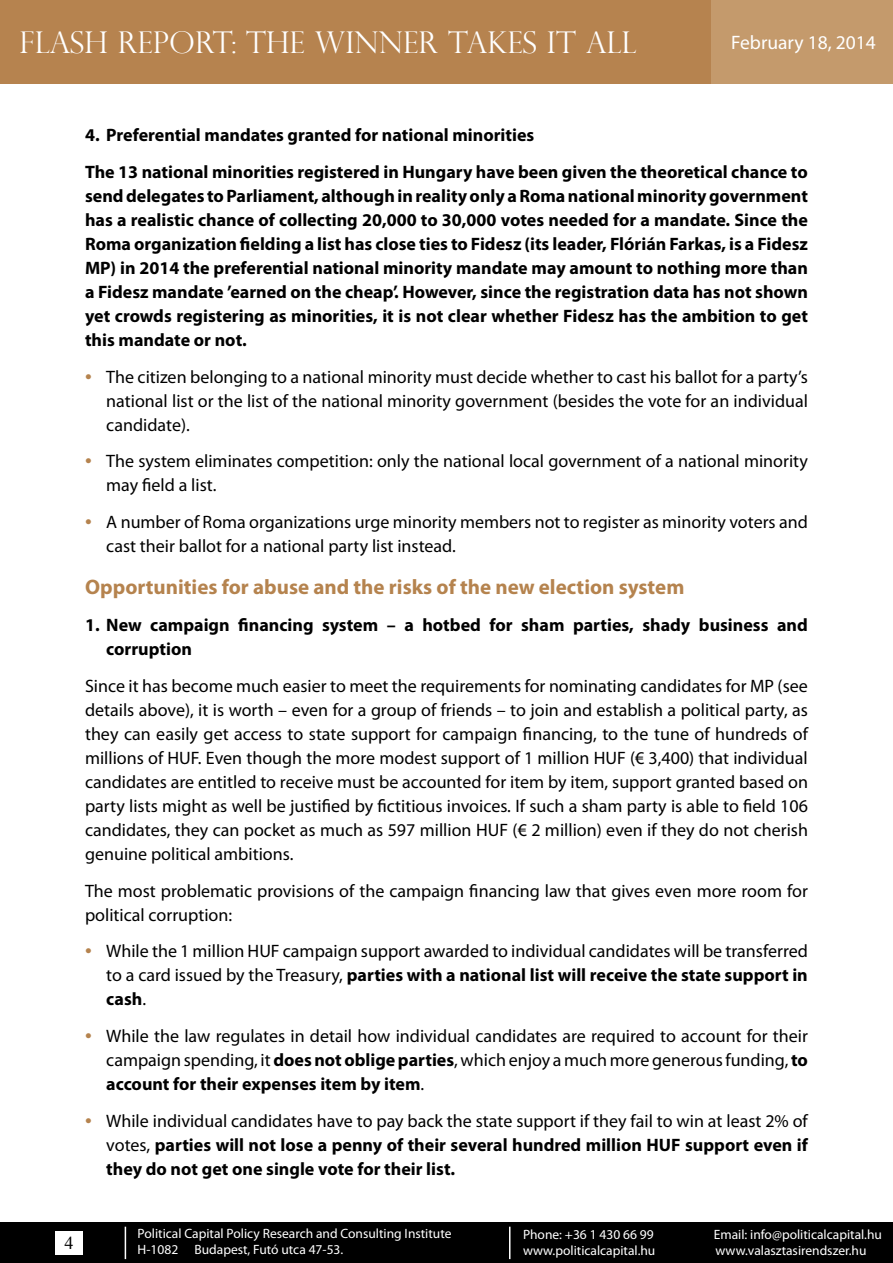
<style>
.page{position:relative;width:893px;height:1263px;background:#fff}
.page>*{position:absolute;margin:0;border:0;box-sizing:border-box;transform-origin:0 0}
.t1{font:300 30px "Perpetua Titling";color:#fff}
.t2{font:700 21px "Myriad Pro";color:#b5834e}
.t3{font:19.5px "Myriad Pro";color:#fff}
.t4{font:18px/24px "Myriad Pro";color:#000;text-align:justify}
.t5{font:700 18px/24px "Myriad Pro";color:#000}
.t6{font:18px "Times New Roman";color:#000}
.t7{font:13.5px/16.2px "Myriad Pro";color:#fff}
.s1{font-size:24px;color:#b5834e}
.s2{font-weight:700}
.s3{font-weight:400;font-size:24px;color:#b5834e}
.s4{font-weight:400}
</style>
<div class="page">
<div style="left:0;top:1222px;width:893px;height:41px;background:#000"></div>
<hr style="left:125px;top:1227px;width:1px;height:32px;background:#fff">
<div style="left:55px;top:1231px;width:27px;height:23px;background:#fff"></div>
<hr style="left:509px;top:1227px;width:1px;height:32px;background:#fff">
<div style="left:0;top:0;width:893px;height:84px;background:#b6834f"></div>
<div style="left:711px;top:0;width:182px;height:84px;background:#c49a6c"></div>
<h1 class="t1" style="left:19px;top:24px;width:619px">FLASH REPORT: THE WINNER TAKES IT ALL</h1>
<p class="t3" style="left:731px;top:31px;width:146px">February 18, 2014</p>
<p class="t5" style="left:85px;top:116px;width:724px;line-height:36.8px">4. Preferential mandates granted for national minorities<br>The 13 national minorities registered in Hungary have been given the theoretical chance to</p>
<p class="t5" style="left:85px;top:183px;width:724px;text-align:justify">send delegates to Parliament, although in reality only a Roma national minority government has a realistic chance of collecting 20,000 to 30,000 votes needed for a mandate. Since the Roma organization fielding a list has close ties to Fidesz (its leader, Flórián Farkas, is a Fidesz MP) in 2014 the preferential national minority mandate may amount to nothing more than a Fidesz mandate ’earned on the cheap’. However, since the registration data has not shown yet crowds registering as minorities, it is not clear whether Fidesz has the ambition to get this mandate or not.</p>
<p class="t4" style="left:106px;top:364px;width:703px;text-indent:-21px"><span class="s1">•</span> The citizen belonging to a national minority must decide whether to cast his ballot for a party’s national list or the list of the national minority government (besides the vote for an individual candidate).</p>
<p class="t4" style="left:106px;top:449px;width:703px;text-indent:-21px"><span class="s1">•</span> The system eliminates competition: only the national local government of a national minority may field a list.</p>
<p class="t4" style="left:106px;top:510px;width:703px;text-indent:-21px"><span class="s1">•</span> A number of Roma organizations urge minority members not to register as minority voters and cast their ballot for a national party list instead.</p>
<p class="t2" style="left:85px;top:574px;width:601px">Opportunities for abuse and the risks of the new election system</p>
<p class="t5" style="left:106px;top:612px;width:703px;text-indent:-21px">1. New campaign financing system – a hotbed for sham parties, shady business and corruption</p>
<p class="t4" style="left:85px;top:673px;width:724px">Since it has become much easier to meet the requirements for nominating candidates for MP (see details above), it is worth – even for a group of friends – to join and establish a political party, as they can easily get access to state support for campaign financing, to the tune of hundreds of millions of HUF. Even though the more modest support of 1 million HUF (€ 3,400) that individual candidates are entitled to receive must be accounted for item by item, support granted based on party lists might as well be justified by fictitious invoices. If such a sham party is able to field 106 candidates, they can pocket as much as 597 million HUF (€ 2 million) even if they do not cherish genuine political ambitions.</p>
<p class="t4" style="left:85px;top:878px;width:724px">The most problematic provisions of the campaign financing law that gives even more room for political corruption:</p>
<p class="t4" style="left:106px;top:939px;width:703px;text-indent:-21px"><span class="s1">•</span> While the 1 million HUF campaign support awarded to individual candidates will be transferred to a card issued by the Treasury, <span class="s2">parties with a national list will receive the state support in cash</span>.</p>
<p class="t4" style="left:106px;top:1024px;width:703px;text-indent:-21px"><span class="s1">•</span> While the law regulates in detail how individual candidates are required to account for their campaign spending, it <span class="s2">does not oblige parties</span>, which enjoy a much more generous funding, <span class="s2">to account for their expenses item by item</span>.</p>
<p class="t5" style="left:106px;top:1108px;width:703px;text-align:justify;text-indent:-21px"><span class="s3">•</span> <span class="s4">While individual candidates have to pay back the state support if they fail to win at least 2% of votes,</span> parties will not lose a penny of their several hundred million HUF support even if they do not get one single vote for their list.</p>
<p class="t6" style="left:64px;top:1231px;width:10px">4</p>
<p class="t7" style="left:138px;top:1225px;width:315px">Political Capital Policy Research and Consulting Institute<br>H-1082 Budapest, Futó utca 47-53.</p>
<p class="t7" style="left:523px;top:1226px;width:132px">Phone: +36 1 430 66 99</p>
<p class="t7" style="left:714px;top:1226px;width:170px">Email: info@politicalcapital.hu</p>
<p class="t7" style="left:523px;top:1242px;width:134px">www.politicalcapital.hu</p>
<p class="t7" style="left:715px;top:1242px;width:153px">www.valasztasirendszer.hu</p>
</div>
